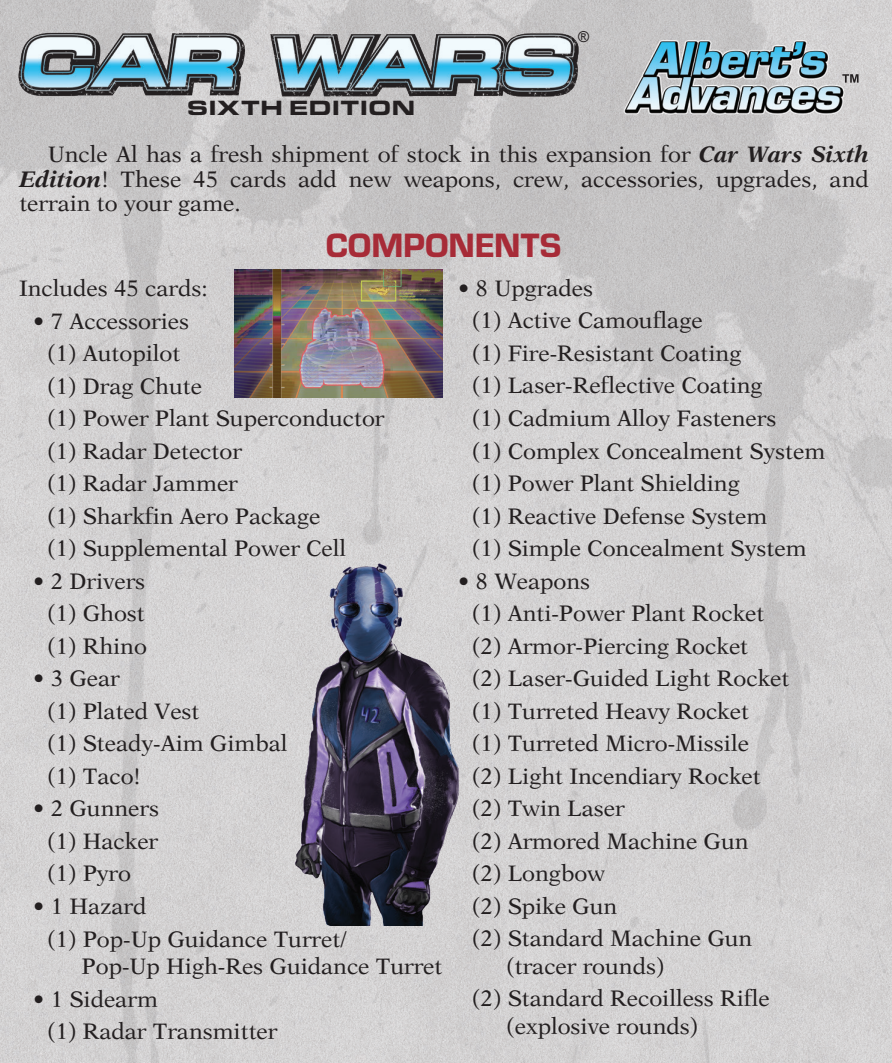
<style>
.page{position:relative;width:892px;height:1063px;background:#fff}
.page>*{position:absolute;margin:0;border:0;box-sizing:border-box;transform-origin:0 0}
.t1{font:35px "Eurostile Hea";letter-spacing:-.005em;color:#a72b37}
.t2{font:22.5px/32.5px "New Aster LT Std";color:#231f20}
.t3{font:900 21.25px "Eurostile Ext";letter-spacing:.005em;color:#231f20;scale:1.04 1}
.t4{font:15px "Arial";color:#231f20}
.s1{font-weight:700;font-style:italic}
</style>
<div class="page">
<img style="left:0;top:0;width:892px;height:1062px">
<img style="left:0;top:6px;width:610px;height:94px">
<img style="left:599px;top:24px;width:293px;height:109px">
<svg style="left:842px;top:74px;width:16px;height:9px"></svg>
<img style="left:274px;top:550px;width:210px;height:374px">
<img style="left:235px;top:269px;width:207px;height:129px">
<svg style="left:888px;top:1060px;width:4px;height:3px"></svg>
<p class="t3" style="left:187px;top:91px;width:221px">SIXTH EDITION</p>
<p class="t4" style="left:578px;top:26px;width:13px">®</p>
<p class="t2" style="left:19px;top:142px;width:851px;line-height:24.2px;text-align:justify;text-indent:28px">Uncle Al has a fresh shipment of stock in this expansion for <span class="s1">Car Wars Sixth Edition</span>! These 45 cards add new weapons, crew, accessories, upgrades, and terrain to your game.</p>
<h1 class="t1" style="left:326px;top:221px;width:237px">COMPONENTS</h1>
<p class="t2" style="left:19px;top:272px;width:190px">Includes 45 cards:</p>
<p class="t2" style="left:47px;top:304px;width:339px;text-indent:-14px">• 7 Accessories<br>(1) Autopilot<br>(1) Drag Chute<br>(1) Power Plant Superconductor (1) Radar Detector<br>(1) Radar Jammer<br>(1) Sharkfin Aero Package<br>(1) Supplemental Power Cell</p>
<p class="t2" style="left:47px;top:564px;width:101px;text-align:justify;text-indent:-14px">• 2 Drivers (1) Ghost (1) Rhino</p>
<p class="t2" style="left:47px;top:662px;width:242px;text-indent:-14px">• 3 Gear<br>(1) Plated Vest<br>(1) Steady-Aim Gimbal (1) Taco!</p>
<p class="t2" style="left:47px;top:792px;width:113px;text-align:justify;text-indent:-14px">• 2 Gunners (1) Hacker (1) Pyro</p>
<p class="t2" style="left:47px;top:889px;width:301px;text-indent:-14px">• 1 Hazard<br>(1) Pop-Up Guidance Turret/</p>
<p class="t2" style="left:82px;top:949px;width:362px">Pop-Up High-Res Guidance Turret</p>
<p class="t2" style="left:47px;top:982px;width:232px;text-indent:-14px">• 1 Sidearm<br>(1) Radar Transmitter</p>
<p class="t2" style="left:472px;top:272px;width:354px;text-indent:-14px">• 8 Upgrades<br>(1) Active Camouflage<br>(1) Fire-Resistant Coating<br>(1) Laser-Reflective Coating<br>(1) Cadmium Alloy Fasteners<br>(1) Complex Concealment System (1) Power Plant Shielding<br>(1) Reactive Defense System<br>(1) Simple Concealment System</p>
<p class="t2" style="left:472px;top:564px;width:319px;text-indent:-14px">• 8 Weapons<br>(1) Anti-Power Plant Rocket (2) Armor-Piercing Rocket<br>(2) Laser-Guided Light Rocket (1) Turreted Heavy Rocket<br>(1) Turreted Micro-Missile<br>(2) Light Incendiary Rocket (2) Twin Laser<br>(2) Armored Machine Gun<br>(2) Longbow<br>(2) Spike Gun<br>(2) Standard Machine Gun</p>
<p class="t2" style="left:472px;top:949px;width:299px;text-indent:34px">(tracer rounds)<br>(2) Standard Recoilless Rifle</p>
<p class="t2" style="left:506px;top:1009px;width:193px">(explosive rounds)</p>
</div>
